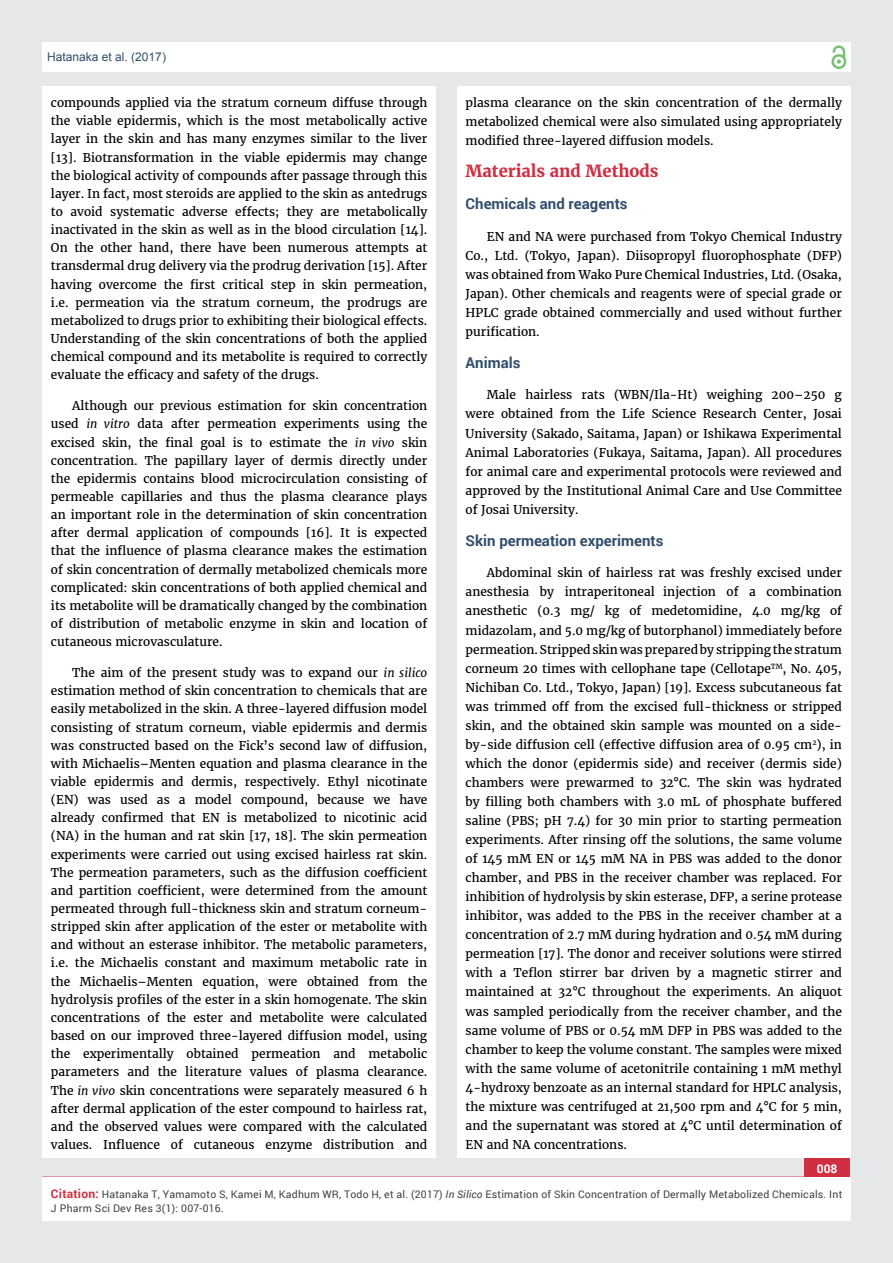
<style>
.page{position:relative;width:893px;height:1263px;background:#e6e7e8}
.page>*{position:absolute;margin:0;border:0;box-sizing:border-box;transform-origin:0 0}
.t1{font:700 16.5px "Merriweather";color:#cf2f41}
.t2{font:700 15px "Roboto";color:#314e6b}
.t3{font:12px/18.1px "Merriweather";color:#000;text-align:justify}
.t4{font:12px "Arial";color:#314e6b}
.t5{font:700 12px "Roboto";color:#fff}
.t6{font:10.5px/13.5px "Roboto";letter-spacing:.02em;color:#414042}
.s1{font-style:italic}
.s2{font-weight:700;font-size:12px;color:#cf2f41}
</style>
<div class="page">
<div style="left:42px;top:43px;width:808px;height:29px;background:#fff"></div>
<div style="left:831px;top:54px;width:15px;height:15px;border:2px solid #74c273;border-radius:50%"></div>
<svg style="left:831px;top:45px;width:15px;height:19px"></svg>
<div style="left:804px;top:1157px;width:46px;height:43px;background:#cf2f41"></div>
<div style="left:42px;top:1177px;width:809px;height:43px;background:#fff"></div>
<div style="left:42px;top:87px;width:394px;height:1071px;background:#fff"></div>
<div style="left:457px;top:87px;width:393px;height:1071px;background:#fff"></div>
<p class="t4" style="left:47px;top:51px;width:120px">Hatanaka et al. (2017)</p>
<p class="t3" style="left:51px;top:94px;width:378px">compounds applied via the stratum corneum diffuse through the viable epidermis, which is the most metabolically active layer in the skin and has many enzymes similar to the liver [13]. Biotransformation in the viable epidermis may change the biological activity of compounds after passage through this layer. In fact, most steroids are applied to the skin as antedrugs to avoid systematic adverse effects; they are metabolically inactivated in the skin as well as in the blood circulation [14].<br>On the other hand, there have been numerous attempts at transdermal drug delivery via the prodrug derivation [15]. After having overcome the first critical step in skin permeation, i.e. permeation via the stratum corneum, the prodrugs are metabolized to drugs prior to exhibiting their biological effects.<br>Understanding of the skin concentrations of both the applied chemical compound and its metabolite is required to correctly evaluate the efficacy and safety of the drugs.</p>
<p class="t3" style="left:51px;top:397px;width:378px;text-indent:21px">Although our previous estimation for skin concentration used <span class="s1">in vitro</span> data after permeation experiments using the excised skin, the final goal is to estimate the <span class="s1">in vivo</span> skin concentration. The papillary layer of dermis directly under the epidermis contains blood microcirculation consisting of permeable capillaries and thus the plasma clearance plays an important role in the determination of skin concentration after dermal application of compounds [16]. It is expected that the influence of plasma clearance makes the estimation of skin concentration of dermally metabolized chemicals more complicated: skin concentrations of both applied chemical and its metabolite will be dramatically changed by the combination of distribution of metabolic enzyme in skin and location of cutaneous microvasculature.</p>
<p class="t3" style="left:51px;top:664px;width:378px;text-indent:21px">The aim of the present study was to expand our <span class="s1">in silico </span>estimation method of skin concentration to chemicals that are easily metabolized in the skin. A three-layered diffusion model consisting of stratum corneum, viable epidermis and dermis was constructed based on the Fick’s second law of diffusion, with Michaelis–Menten equation and plasma clearance in the viable epidermis and dermis, respectively. Ethyl nicotinate (EN) was used as a model compound, because we have already confirmed that EN is metabolized to nicotinic acid (NA) in the human and rat skin [17, 18]. The skin permeation experiments were carried out using excised hairless rat skin.<br>The permeation parameters, such as the diffusion coefficient and partition coefficient, were determined from the amount permeated through full-thickness skin and stratum corneum&shy;stripped skin after application of the ester or metabolite with and without an esterase inhibitor. The metabolic parameters, i.e. the Michaelis constant and maximum metabolic rate in the Michaelis–Menten equation, were obtained from the hydrolysis profiles of the ester in a skin homogenate. The skin concentrations of the ester and metabolite were calculated based on our improved three-layered diffusion model, using the experimentally obtained permeation and metabolic parameters and the literature values of plasma clearance.<br>The <span class="s1">in vivo</span> skin concentrations were separately measured 6 h after dermal application of the ester compound to hairless rat, and the observed values were compared with the calculated values. Influence of cutaneous enzyme distribution and</p>
<p class="t3" style="left:466px;top:93px;width:378px;line-height:19px">plasma clearance on the skin concentration of the dermally metabolized chemical were also simulated using appropriately modified three-layered diffusion models.</p>
<h1 class="t1" style="left:466px;top:161px;width:195px">Materials and Methods</h1>
<p class="t2" style="left:466px;top:193px;width:164px">Chemicals and reagents</p>
<p class="t3" style="left:466px;top:227px;width:378px;line-height:19px;text-indent:21px">EN and NA were purchased from Tokyo Chemical Industry Co., Ltd. (Tokyo, Japan). Diisopropyl fluorophosphate (DFP) was obtained from Wako Pure Chemical Industries, Ltd. (Osaka, Japan). Other chemicals and reagents were of special grade or HPLC grade obtained commercially and used without further purification.</p>
<p class="t2" style="left:466px;top:352px;width:56px">Animals</p>
<p class="t3" style="left:466px;top:386px;width:378px;line-height:19px;text-indent:21px">Male hairless rats (WBN/Ila-Ht) weighing 200–250 g were obtained from the Life Science Research Center, Josai University (Sakado, Saitama, Japan) or Ishikawa Experimental Animal Laboratories (Fukaya, Saitama, Japan). All procedures for animal care and experimental protocols were reviewed and approved by the Institutional Animal Care and Use Committee of Josai University.</p>
<p class="t2" style="left:466px;top:530px;width:199px">Skin permeation experiments</p>
<p class="t3" style="left:466px;top:564px;width:378px;line-height:19px;text-indent:21px">Abdominal skin of hairless rat was freshly excised under anesthesia by intraperitoneal injection of a combination anesthetic (0.3 mg/ kg of medetomidine, 4.0 mg/kg of midazolam, and 5.0 mg/kg of butorphanol) immediately before permeation. Stripped skin was prepared by stripping the stratum corneum 20 times with cellophane tape (Cellotape<sup>TM</sup>, No. 405, Nichiban Co. Ltd., Tokyo, Japan) [19]. Excess subcutaneous fat was trimmed off from the excised full-thickness or stripped skin, and the obtained skin sample was mounted on a side&shy;by-side diffusion cell (effective diffusion area of 0.95 cm<sup>2</sup>), in which the donor (epidermis side) and receiver (dermis side) chambers were prewarmed to 32°C. The skin was hydrated by filling both chambers with 3.0 mL of phosphate buffered saline (PBS; pH 7.4) for 30 min prior to starting permeation experiments. After rinsing off the solutions, the same volume of 145 mM EN or 145 mM NA in PBS was added to the donor chamber, and PBS in the receiver chamber was replaced. For inhibition of hydrolysis by skin esterase, DFP, a serine protease inhibitor, was added to the PBS in the receiver chamber at a concentration of 2.7 mM during hydration and 0.54 mM during permeation [17]. The donor and receiver solutions were stirred with a Teflon stirrer bar driven by a magnetic stirrer and maintained at 32°C throughout the experiments. An aliquot was sampled periodically from the receiver chamber, and the same volume of PBS or 0.54 mM DFP in PBS was added to the chamber to keep the volume constant. The samples were mixed with the same volume of acetonitrile containing 1 mM methyl 4-hydroxy benzoate as an internal standard for HPLC analysis, the mixture was centrifuged at 21,500 rpm and 4°C for 5 min, and the supernatant was stored at 4°C until determination of EN and NA concentrations.</p>
<p class="t5" style="left:817px;top:1161px;width:22px">008</p>
<p class="t6" style="left:51px;top:1188px;width:793px"><span class="s2">Citation:</span> Hatanaka T, Yamamoto S, Kamei M, Kadhum WR, Todo H, et al. (2017) <span class="s1">In Silico</span> Estimation of Skin Concentration of Dermally Metabolized Chemicals. Int<br>J Pharm Sci Dev Res 3(1): 007-016.</p>
</div>
